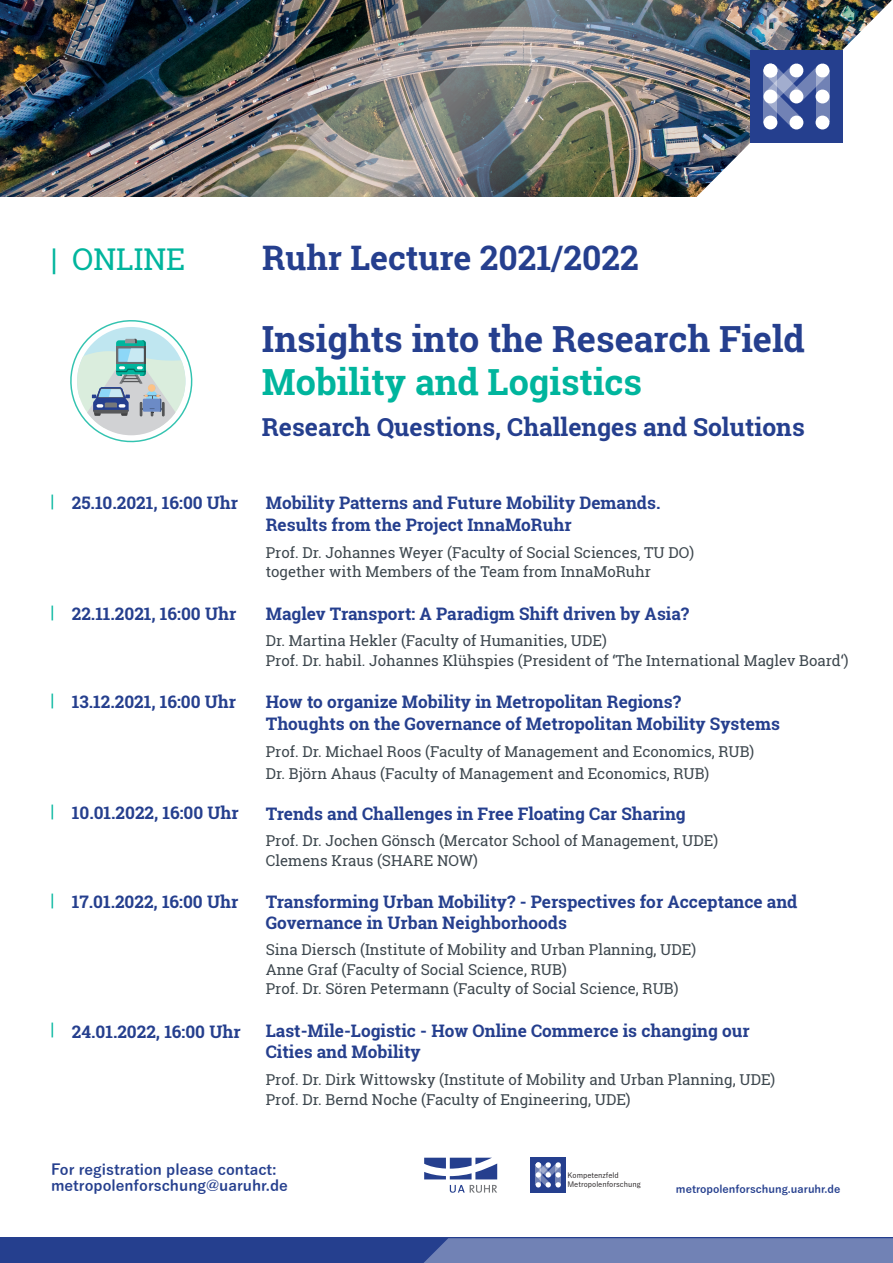
<style>
.page{position:relative;width:893px;height:1263px;background:#fff}
.page>*{position:absolute;margin:0;border:0;box-sizing:border-box;transform-origin:0 0}
.t1{font:700 36px/43.2px "Roboto Slab";color:#253f8e}
.t2{font:700 33.75px "Roboto Slab";color:#253f8e}
.t3{font:30px "Roboto Slab";color:#00b59d}
.t4{font:700 24.75px "Roboto Slab";color:#253f8e}
.t5{font:700 17.25px/21.6px "Roboto Slab";color:#253f8e}
.t6{font:15px/22.5px "Roboto Slab";color:#3d474e}
.t7{font:700 14.85px/16.1px "Yu Gothic";color:#253f8e}
.t8{font:700 10.73px "Yu Gothic";color:#253f8e}
.t9{font:500 7.43px "Yu Gothic";color:#231f20}
.s1{font-weight:400;color:#00b59d}
.s2{color:#00b59d}
</style>
<div class="page">
<svg style="left:70px;top:320px;width:123px;height:123px"></svg>
<div style="left:148px;top:384px;width:8px;height:8px;background:#fcc286;border-radius:50%"></div>
<div style="left:0;top:1238px;width:893px;height:25px;background:#253f8e"></div>
<div style="left:424px;top:1238px;width:469px;height:25px;background:#7182b5"></div>
<svg style="left:424px;top:1158px;width:73px;height:21px"></svg>
<svg style="left:450px;top:1185px;width:47px;height:8px"></svg>
<div style="left:531px;top:1157px;width:35px;height:35px;background:#253f8e"></div>
<svg style="left:535px;top:1162px;width:26px;height:25px"></svg>
<img style="left:0;top:0;width:696px;height:197px">
<img style="left:696px;top:0;width:196px;height:197px">
<div style="left:815px;top:90px;width:14px;height:13px;background:#fff;border-radius:50%"></div>
<p class="t3" style="left:51px;top:238px;width:136px">| ONLINE</p>
<p class="t2" style="left:262px;top:234px;width:378px">Ruhr Lecture 2021/2022</p>
<p class="t5" style="left:50px;top:492px;width:189px"><span class="s1">|</span> 25.10.2021, 16:00 Uhr</p>
<p class="t5" style="left:50px;top:602px;width:187px"><span class="s1">|</span> 22.11.2021, 16:00 Uhr</p>
<p class="t5" style="left:50px;top:691px;width:187px"><span class="s1">|</span> 13.12.2021, 16:00 Uhr</p>
<p class="t5" style="left:50px;top:802px;width:190px"><span class="s1">|</span> 10.01.2022, 16:00 Uhr</p>
<p class="t5" style="left:50px;top:891px;width:189px"><span class="s1">|</span> 17.01.2022, 16:00 Uhr</p>
<p class="t5" style="left:50px;top:1020px;width:192px"><span class="s1">|</span> 24.01.2022, 16:00 Uhr</p>
<p class="t1" style="left:262px;top:317px;width:544px">Insights into the Research Field<br><span class="s2">Mobility and Logistics</span></p>
<p class="t4" style="left:262px;top:410px;width:544px">Research Questions, Challenges and Solutions</p>
<p class="t5" style="left:266px;top:492px;width:396px">Mobility Patterns and Future Mobility Demands.<br>Results from the Project InnaMoRuhr</p>
<p class="t6" style="left:266px;top:541px;width:430px">Prof. Dr. Johannes Weyer (Faculty of Social Sciences, TU DO)</p>
<p class="t6" style="left:266px;top:560px;width:387px">together with Members of the Team from InnaMoRuhr</p>
<p class="t5" style="left:266px;top:602px;width:425px">Maglev Transport: A Paradigm Shift driven by Asia?</p>
<p class="t6" style="left:266px;top:629px;width:343px">Dr. Martina Hekler (Faculty of Humanities, UDE)</p>
<p class="t6" style="left:266px;top:649px;width:584px">Prof. Dr. habil. Johannes Klühspies (President of ‘The International Maglev Board‘)</p>
<p class="t5" style="left:266px;top:691px;width:516px">How to organize Mobility in Metropolitan Regions?<br>Thoughts on the Governance of Metropolitan Mobility Systems</p>
<p class="t6" style="left:266px;top:740px;width:490px">Prof. Dr. Michael Roos (Faculty of Management and Economics, RUB)<br>Dr. Björn Ahaus (Faculty of Management and Economics, RUB)</p>
<p class="t5" style="left:266px;top:802px;width:421px">Trends and Challenges in Free Floating Car Sharing</p>
<p class="t6" style="left:266px;top:829px;width:454px">Prof. Dr. Jochen Gönsch (Mercator School of Management, UDE)</p>
<p class="t6" style="left:266px;top:849px;width:214px">Clemens Kraus (SHARE NOW)</p>
<p class="t5" style="left:266px;top:891px;width:533px;line-height:20.7px">Transforming Urban Mobility? - Perspectives for Acceptance and<br>Governance in Urban Neighborhoods</p>
<p class="t6" style="left:266px;top:938px;width:432px">Sina Diersch (Institute of Mobility and Urban Planning, UDE)</p>
<p class="t6" style="left:266px;top:958px;width:303px">Anne Graf (Faculty of Social Science, RUB)</p>
<p class="t6" style="left:266px;top:977px;width:414px">Prof. Dr. Sören Petermann (Faculty of Social Science, RUB)</p>
<p class="t5" style="left:266px;top:1019px;width:486px">Last-Mile-Logistic - How Online Commerce is changing our<br>Cities and Mobility</p>
<p class="t6" style="left:266px;top:1068px;width:511px">Prof. Dr. Dirk Wittowsky (Institute of Mobility and Urban Planning, UDE)</p>
<p class="t6" style="left:266px;top:1088px;width:366px">Prof. Dr. Bernd Noche (Faculty of Engineering, UDE)</p>
<p class="t7" style="left:51px;top:1161px;width:238px">For registration please contact: metropolenforschung@uaruhr.de</p>
<p class="t9" style="left:567px;top:1169px;width:53px">Kompetenzfeld</p>
<p class="t9" style="left:567px;top:1177px;width:75px">Metropolenforschung</p>
<p class="t8" style="left:676px;top:1183px;width:166px">metropolenforschung.uaruhr.de</p>
</div>
